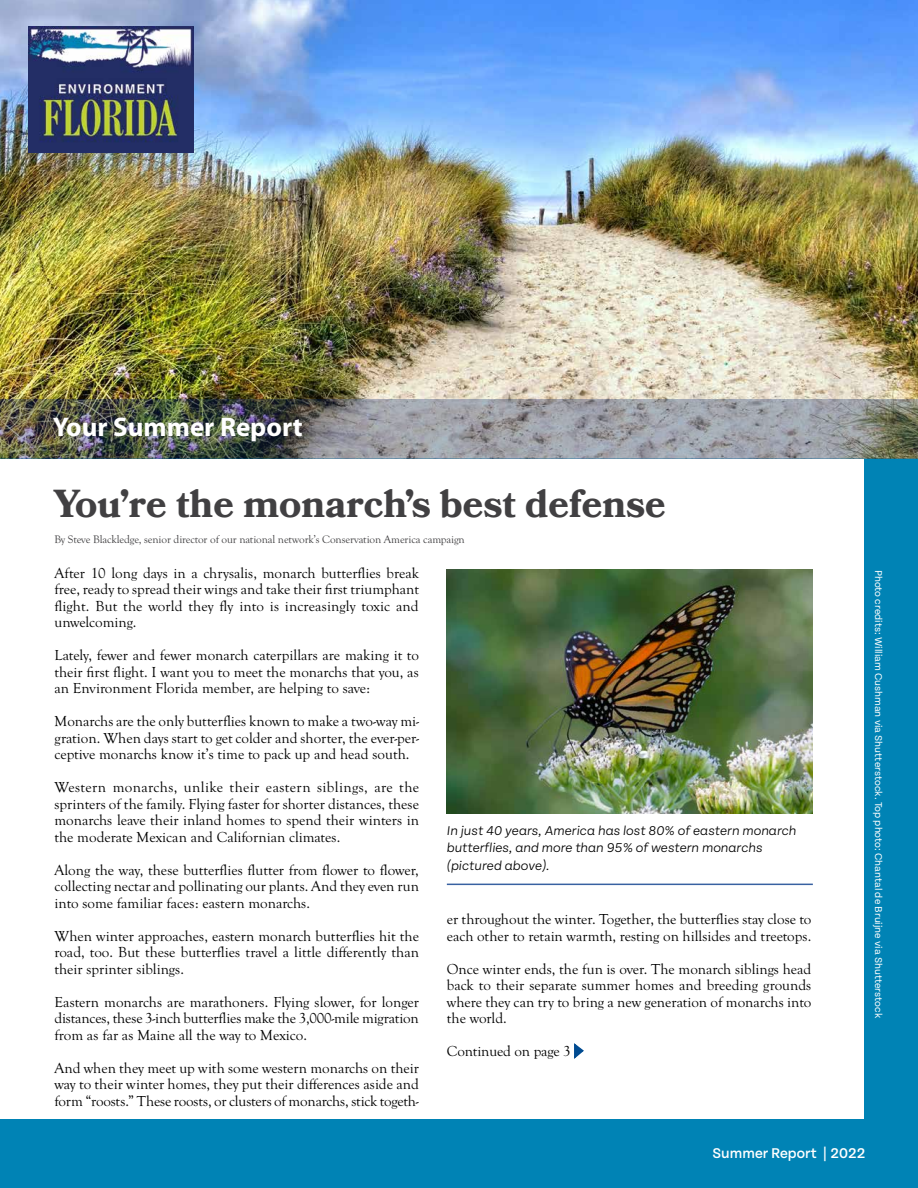
<style>
.page{position:relative;width:918px;height:1188px;background:#fff}
.page>*{position:absolute;margin:0;border:0;box-sizing:border-box;transform-origin:0 0}
.t1{font:700 39px "Bookmania";color:#414042}
.t2{font:700 27px "Myriad Pro";color:#fff}
.t3{font:15px/16.5px "Goudy Old Sty";color:#000;text-align:justify}
.t4{font:500 15px "Tenon";color:#fff}
.t5{font:italic 300 13.5px/17.2px "Tenon";color:#000}
.t6{font:11.25px "Goudy Old Sty";letter-spacing:-.01em;color:#414042}
.t7{font:10.5px "Tenon";color:#fff}
</style>
<div class="page">
<img style="left:0;top:0;width:918px;height:400px">
<div style="left:0;top:459px;width:918px;height:729px;background:#0083b5"></div>
<div style="left:0;top:459px;width:864px;height:660px;background:#fff"></div>
<hr style="left:447px;top:884px;width:366px;height:1px;background:#3861a1">
<img style="left:447px;top:569px;width:366px;height:245px">
<img style="left:0;top:400px;width:918px;height:59px">
<svg style="left:574px;top:1043px;width:10px;height:16px"></svg>
<img style="left:28px;top:27px;width:166px;height:126px">
<h2 class="t2" style="left:53px;top:409px;width:251px">Your Summer Report</h2>
<h1 class="t1" style="left:54px;top:481px;width:613px">You’re the monarch’s best defense</h1>
<p class="t6" style="left:54px;top:533px;width:412px">By Steve Blackledge, senior director of our national network’s Conservation America campaign</p>
<p class="t3" style="left:54px;top:565px;width:366px">After 10 long days in a chrysalis, monarch butterflies break free, ready to spread their wings and take their first triumphant flight. But the world they fly into is increasingly toxic and unwelcoming.</p>
<p class="t3" style="left:54px;top:647px;width:366px">Lately, fewer and fewer monarch caterpillars are making it to their first flight. I want you to meet the monarchs that you, as an Environment Florida member, are helping to save:</p>
<p class="t3" style="left:54px;top:713px;width:366px">Monarchs are the only butterflies known to make a two-way mi&shy;gration. When days start to get colder and shorter, the ever-per&shy;ceptive monarchs know it’s time to pack up and head south.</p>
<p class="t3" style="left:54px;top:779px;width:366px">Western monarchs, unlike their eastern siblings, are the sprinters of the family. Flying faster for shorter distances, these monarchs leave their inland homes to spend their winters in the moderate Mexican and Californian climates.</p>
<p class="t3" style="left:54px;top:862px;width:366px">Along the way, these butterflies flutter from flower to flower, collecting nectar and pollinating our plants. And they even run into some familiar faces: eastern monarchs.</p>
<p class="t3" style="left:54px;top:928px;width:366px">When winter approaches, eastern monarch butterflies hit the road, too. But these butterflies travel a little differently than their sprinter siblings.</p>
<p class="t3" style="left:54px;top:994px;width:366px">Eastern monarchs are marathoners. Flying slower, for longer distances, these 3-inch butterflies make the 3,000-mile migration from as far as Maine all the way to Mexico.</p>
<p class="t3" style="left:54px;top:1060px;width:366px">And when they meet up with some western monarchs on their way to their winter homes, they put their differences aside and form “roosts.” These roosts, or clusters of monarchs, stick togeth-</p>
<p class="t5" style="left:447px;top:822px;width:351px">In just 40 years, America has lost 80% of eastern monarch butterflies, and more than 95% of western monarchs (pictured above).</p>
<p class="t3" style="left:447px;top:911px;width:366px">er throughout the winter. Together, the butterflies stay close to each other to retain warmth, resting on hillsides and treetops.</p>
<p class="t3" style="left:447px;top:961px;width:366px">Once winter ends, the fun is over. The monarch siblings head back to their separate summer homes and breeding grounds where they can try to bring a new generation of monarchs into the world.</p>
<p class="t3" style="left:447px;top:1043px;width:125px">Continued on page 3</p>
<p class="t7" style="left:884px;top:570px;width:450px;rotate:90deg">Photo credits: William Cushman via Shutterstock. Top photo: Chantal de Bruijne via Shutterstock</p>
<p class="t4" style="left:712px;top:1145px;width:155px">Summer Report | 2022</p>
</div>
